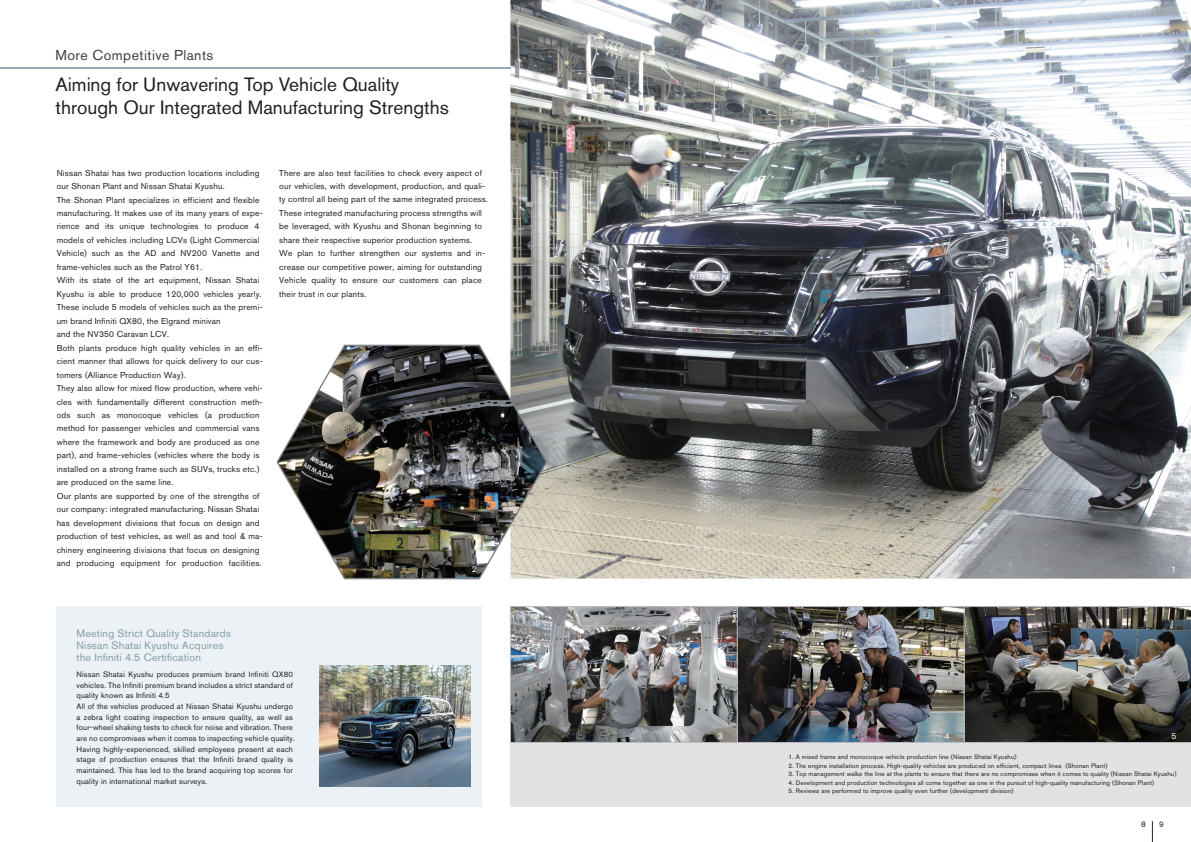
<style>
.page{position:relative;width:1191px;height:842px;background:#fff}
.page>*{position:absolute;margin:0;border:0;box-sizing:border-box;transform-origin:0 0}
.t1{font:19.1px/23.4px "Nissan Pro";color:#231f20}
.t2{font:14.2px "Nissan Pro";letter-spacing:.03em;color:#3e3e3f}
.t3{font:10.6px/12px "Nissan Pro";letter-spacing:.02em;color:#839ca9}
.t4{font:8.5px/13.5px "Nissan Pro";letter-spacing:.02em;color:#231f20}
.t5{font:8.5px "Nissan Pro";color:#fff}
.t6{font:8.1px "Nissan Pro";color:#231f20}
.t7{font:7.8px/10.6px "Nissan Pro";letter-spacing:.02em;color:#231f20}
.t8{font:6.4px "Nissan Pro";letter-spacing:.02em;color:#231f20}
</style>
<div class="page">
<img style="left:510px;top:0;width:681px;height:579px">
<svg style="left:1152px;top:821px;width:1px;height:21px"></svg>
<div style="left:510px;top:728px;width:681px;height:79px;background:#e1e2e4"></div>
<img style="left:512px;top:608px;width:450px;height:133px">
<img style="left:964px;top:606px;width:227px;height:137px">
<hr style="left:0;top:67px;width:510px;height:2px;background:#95a9b4">
<div style="left:737px;top:606px;width:227px;height:137px;border:1px solid #bcbdc0"></div>
<div style="left:57px;top:606px;width:425px;height:201px;background:#ebf1f4"></div>
<img style="left:320px;top:665px;width:151px;height:121px">
<div style="left:510px;top:606px;width:227px;height:137px;border:1px solid #bcbdc0"></div>
<img style="left:276px;top:343px;width:272px;height:237px">
<h2 class="t2" style="left:56px;top:46px;width:159px">More Competitive Plants</h2>
<h1 class="t1" style="left:56px;top:73px;width:395px">Aiming for Unwavering Top Vehicle Quality through Our Integrated Manufacturing Strengths</h1>
<p class="t4" style="left:57px;top:166px;width:208px">Nissan Shatai has two production locations including our Shonan Plant and Nissan Shatai Kyushu.<br>The Shonan Plant specializes in efficient and flexible manufacturing. It makes use of its many years of expe&shy;rience and its unique technologies to produce 4 models of vehicles including LCVs (Light Commercial Vehicle) such as the AD and NV200 Vanette and frame-vehicles such as the Patrol Y61.<br>With its state of the art equipment, Nissan Shatai Kyushu is able to produce 120,000 vehicles yearly.<br>These include 5 models of vehicles such as the premi&shy;um brand Infiniti QX80, the Elgrand minivan<br>and the NV350 Caravan LCV.<br>Both plants produce high quality vehicles in an effi&shy;cient manner that allows for quick delivery to our cus&shy;tomers (Alliance Production Way).<br>They also allow for mixed flow production, where vehi&shy;cles with fundamentally different construction meth&shy;ods such as monocoque vehicles (a production method for passenger vehicles and commercial vans where the framework and body are produced as one part), and frame-vehicles (vehicles where the body is installed on a strong frame such as SUVs, trucks etc.) are produced on the same line.<br>Our plants are supported by one of the strengths of our company: integrated manufacturing. Nissan Shatai has development divisions that focus on design and production of test vehicles, as well as and tool &amp; ma&shy;chinery engineering divisions that focus on designing and producing equipment for production facilities.</p>
<p class="t4" style="left:279px;top:166px;width:210px">There are also test facilities to check every aspect of our vehicles, with development, production, and quali&shy;ty control all being part of the same integrated process.<br>These integrated manufacturing process strengths will be leveraged, with Kyushu and Shonan beginning to share their respective superior production systems.<br>We plan to further strengthen our systems and in&shy;crease our competitive power, aiming for outstanding Vehicle quality to ensure our customers can place their trust in our plants.</p>
<p class="t5" style="left:472px;top:564px;width:6px">2</p>
<p class="t3" style="left:76px;top:628px;width:156px">Meeting Strict Quality Standards<br>Nissan Shatai Kyushu Acquires the Infiniti 4.5 Certification</p>
<p class="t7" style="left:76px;top:669px;width:220px">Nissan Shatai Kyushu produces premium brand Infiniti QX80 vehicles. The Infiniti premium brand includes a strict standard of quality known as Infiniti 4.5<br>All of the vehicles produced at Nissan Shatai Kyushu undergo a zebra light coating inspection to ensure quality, as well as four-wheel shaking tests to check for noise and vibration. There are no compromises when it comes to inspecting vehicle quality.<br>Having highly-experienced, skilled employees present at each stage of production ensures that the Infiniti brand quality is maintained. This has led to the brand acquiring top scores for quality in international market surveys.</p>
<p class="t5" style="left:1171px;top:564px;width:6px">1</p>
<p class="t5" style="left:718px;top:730px;width:6px">3</p>
<p class="t5" style="left:944px;top:730px;width:6px">4</p>
<p class="t5" style="left:1171px;top:730px;width:6px">5</p>
<p class="t8" style="left:788px;top:753px;width:229px">1. A mixed frame and monocoque vehicle production line (Nissan Shatai Kyushu)</p>
<p class="t8" style="left:788px;top:761px;width:320px">2. The engine installation process. High-quality vehicles are produced on efficient, compact lines (Shonan Plant)</p>
<p class="t8" style="left:788px;top:770px;width:389px">3. Top management walks the line at the plants to ensure that there are no compromises when it comes to quality (Nissan Shatai Kyushu)</p>
<p class="t8" style="left:788px;top:778px;width:367px">4. Development and production technologies all come together as one in the pursuit of high-quality manufacturing (Shonan Plant)</p>
<p class="t8" style="left:788px;top:787px;width:227px">5. Reviews are performed to improve quality even further (development division)</p>
<p class="t6" style="left:1141px;top:819px;width:6px">8</p>
<p class="t6" style="left:1159px;top:819px;width:6px">9</p>
</div>
